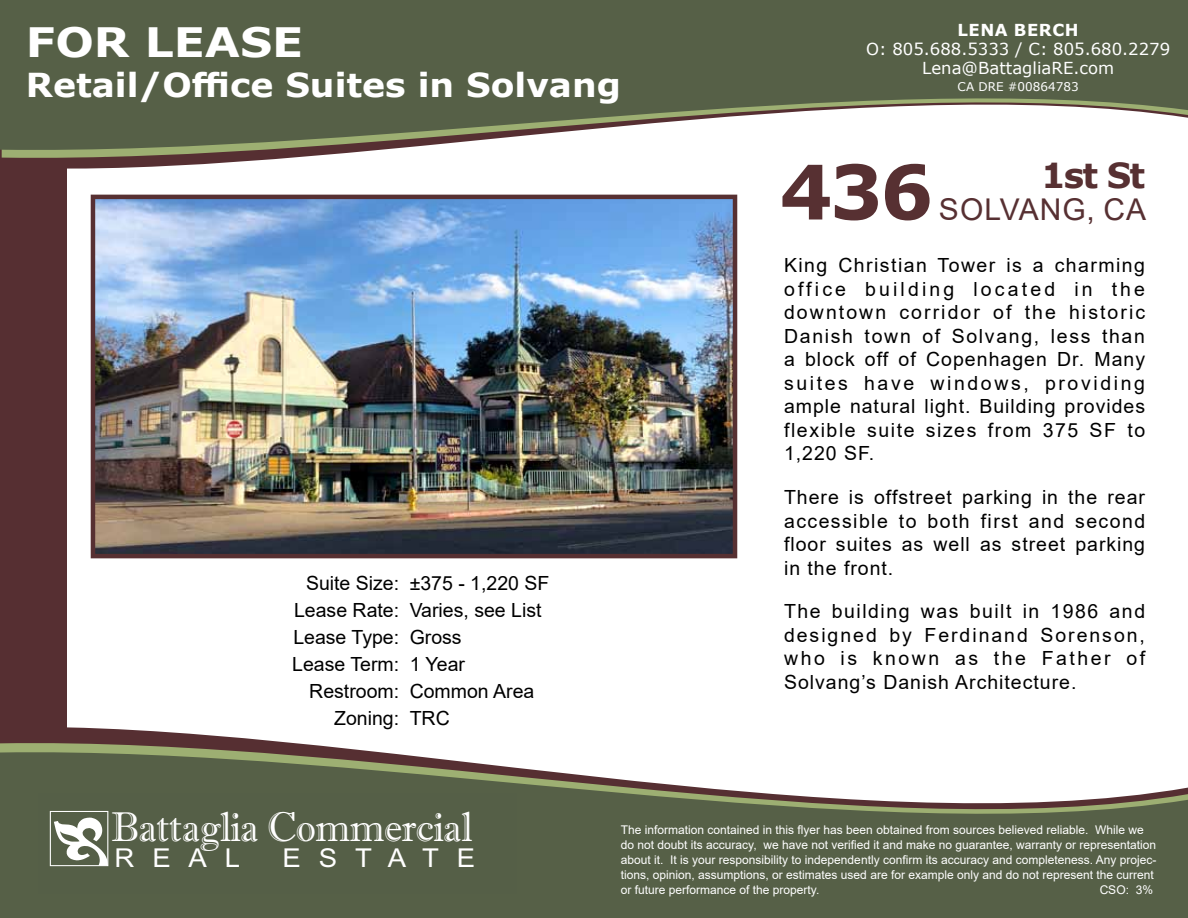
<style>
.page{position:relative;width:1188px;height:918px;background:#fff}
.page>*{position:absolute;margin:0;border:0;box-sizing:border-box;transform-origin:0 0}
.t1{font:700 75px "Verdana";color:#573032}
.t2{font:41.55px "Imprint MT Shadow";letter-spacing:-.015em;color:#fff;scale:.96 1}
.t3{font:700 40.5px "Verdana";color:#fff;scale:1.12 1}
.t4{font:700 34.5px "Verdana";color:#573032}
.t5{font:700 33px "Verdana";color:#fff;scale:1.05 1}
.t6{font:30px "Arial";letter-spacing:.035em;color:#573032}
.t7{font:25.95px "Arial";letter-spacing:.65em;color:#fff;scale:1.06 1}
.t8{font:19.5px/23.5px "Arial";letter-spacing:.05em;color:#000;text-align:justify}
.t9{font:19.5px/27px "Arial";color:#000}
.t10{font:16.5px "Verdana";color:#fff}
.t11{font:700 16.5px "Verdana";letter-spacing:.035em;color:#fff}
.t12{font:12px/15px "Arial";color:#fff}
.t13{font:12px "Verdana";color:#fff}
</style>
<div class="page">
<div style="left:0;top:18px;width:66px;height:882px;background:#562f32"></div>
<svg style="left:66px;top:720px;width:163px;height:17px"></svg>
<svg style="left:0;top:737px;width:323px;height:9px;fill:#562f32"></svg>
<svg style="left:0;top:746px;width:1188px;height:172px;fill:#566047"></svg>
<svg style="left:66px;top:163px;width:152px;height:12px"></svg>
<svg style="left:2px;top:155px;width:320px;height:8px;fill:#562f32"></svg>
<svg style="left:0;top:0;width:1188px;height:155px;fill:#566047"></svg>
<div style="left:38px;top:793px;width:478px;height:100px;background:#555f47"></div>
<div style="left:50px;top:811px;width:58px;height:55px;border:1px solid #fff"></div>
<svg style="left:54px;top:818px;width:54px;height:48px"></svg>
<img style="left:96px;top:200px;width:636px;height:353px">
<div style="left:91px;top:195px;width:646px;height:363px;border:4px solid #573032"></div>
<h3 class="t3" style="left:26px;top:14px;width:135px">FOR LEA</h3>
<h3 class="t3" style="left:240px;top:14px;width:52px">SE</h3>
<h3 class="t5" style="left:26px;top:62px;width:568px">Retail/Office Suites in Solvang</h3>
<p class="t9" style="left:292px;top:569px;width:259px;text-indent:14px">Suite Size: ±375 - 1,220 SF<br>Lease Rate: Varies, see List<br>Lease Type: G ross<br>Lease Term: 1 Year</p>
<p class="t9" style="left:334px;top:677px;width:202px;text-indent:-25px">Restroom: Common Area<br>Zoning: TRC</p>
<p class="t11" style="left:957px;top:18px;width:123px">lena berch</p>
<p class="t10" style="left:922px;top:56px;width:193px">Lena@BattagliaRE.com</p>
<p class="t10" style="left:866px;top:38px;width:306px">O: 805.688.5333 / C: 805.680.2279</p>
<p class="t13" style="left:958px;top:78px;width:123px">CA DRE #00864783</p>
<h1 class="t1" style="left:779px;top:139px;width:155px">436</h1>
<h3 class="t4" style="left:1041px;top:151px;width:106px">1st St</h3>
<h3 class="t6" style="left:939px;top:189px;width:209px">So lvang, CA</h3>
<p class="t8" style="left:784px;top:254px;width:363px">King Christian Tower is a charming office building located in the downtown corridor of the historic Danish town of Solvang, less than a block off of Copenhagen Dr. Many suites have windows, providing ample natural light. Building provides flexible suite sizes from 375 SF to 1,220 SF.</p>
<p class="t8" style="left:784px;top:485px;width:363px">There is offstreet parking in the rear accessible to both first and second floor suites as well as street parking in the front.</p>
<p class="t8" style="left:784px;top:600px;width:363px">The building was built in 1986 and designed by Ferdinand Sorenson, who is known as the Father of Solvang’s Danish Architecture.</p>
<h2 class="t2" style="left:111px;top:802px;width:378px">Battaglia Commercial</h2>
<h3 class="t7" style="left:115px;top:840px;width:120px">REAL</h3>
<h3 class="t7" style="left:283px;top:840px;width:183px">ESTATE</h3>
<p class="t12" style="left:621px;top:822px;width:537px">The information contained in this flyer has been obtained from sources believed reliable. While we do not doubt its accuracy, we have not verified it and make no guarantee, warranty or representation about it. It is your responsibility to independently confirm its accuracy and completeness. Any projec&shy;tions, opinion, assumptions, or estimates used are for example only and do not represent the current or future performance of the property.</p>
<p class="t12" style="left:1100px;top:882px;width:55px">CSO: 3%</p>
</div>
